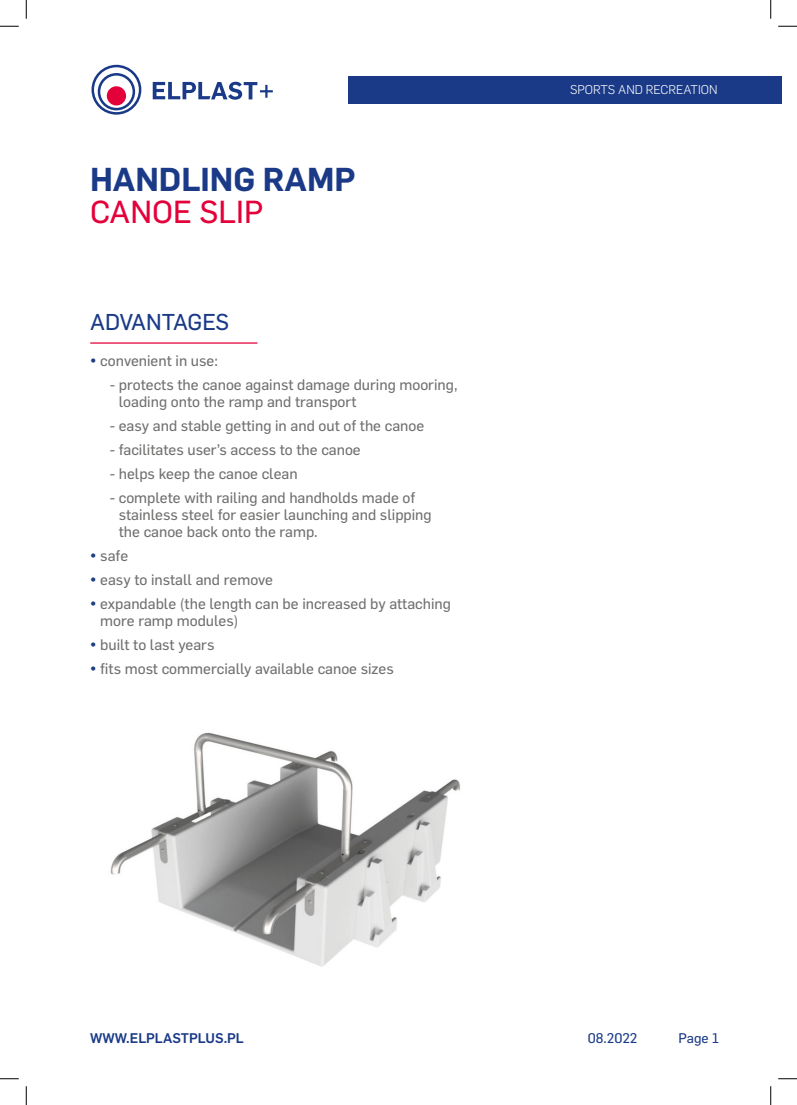
<style>
.page{position:relative;width:797px;height:1105px;background:#fff}
.page>*{position:absolute;margin:0;border:0;box-sizing:border-box;transform-origin:0 0}
._01_tytół{font:600 32.5px "Flama";color:#1a3a88}
._01_tytół-2{font:31.25px "Flama Basic";color:#e4013a}
._04_teksty_produkt{font:22.5px "Flama Basic";letter-spacing:-.015em;color:#1a3a88}
._05_tekst_szary_PUNK{font:15px/16.9px "Flama Basic";color:#70706f}
.t1{font:500 13.75px "Flama";color:#1a3a88}
.t2{font:13.75px "Flama Basic";color:#1a3a88}
.t3{font:300 12.5px "Flama";color:#fff}
.s1{font-family:"Flama";font-weight:600;color:#1f3d83}
</style>
<div class="page">
<img style="left:110px;top:732px;width:350px;height:235px">
<hr style="left:90px;top:342px;width:167px;height:2px;background:#e4013a">
<svg style="left:91px;top:65px;width:50px;height:50px"></svg>
<svg style="left:153px;top:82px;width:120px;height:18px"></svg>
<div style="left:348px;top:76px;width:433px;height:28px;background:#1a3a88"></div>
<svg style="left:0;top:25px;width:19px;height:2px"></svg>
<svg style="left:778px;top:25px;width:19px;height:2px"></svg>
<svg style="left:0;top:1078px;width:19px;height:1px"></svg>
<svg style="left:778px;top:1078px;width:19px;height:1px"></svg>
<svg style="left:25px;top:0;width:2px;height:19px"></svg>
<svg style="left:25px;top:1086px;width:2px;height:19px"></svg>
<svg style="left:770px;top:0;width:1px;height:19px"></svg>
<svg style="left:770px;top:1086px;width:1px;height:19px"></svg>
<p class="_01_tytół" style="left:90px;top:156px;width:267px">HANDLING RAMP</p>
<p class="_01_tytół-2" style="left:90px;top:190px;width:175px">CANOE SLIP</p>
<p class="_04_teksty_produkt" style="left:90px;top:306px;width:140px">ADVANTAGES</p>
<p class="_05_tekst_szary_PUNK" style="left:90px;top:352px;width:129px"><span class="s1">•</span> convenient in use:</p>
<p class="_05_tekst_szary_PUNK" style="left:119px;top:376px;width:340px;text-indent:-9px">- protects the canoe against damage during mooring, loading onto the ramp and transport</p>
<p class="_05_tekst_szary_PUNK" style="left:110px;top:416px;width:316px">- easy and stable getting in and out of the canoe</p>
<p class="_05_tekst_szary_PUNK" style="left:110px;top:440px;width:252px">- facilitates user’s access to the canoe</p>
<p class="_05_tekst_szary_PUNK" style="left:110px;top:464px;width:189px">- helps keep the canoe clean</p>
<p class="_05_tekst_szary_PUNK" style="left:119px;top:488px;width:314px;text-indent:-9px">- complete with railing and handholds made of stainless steel for easier launching and slipping the canoe back onto the ramp.</p>
<p class="_05_tekst_szary_PUNK" style="left:90px;top:546px;width:39px"><span class="s1">•</span> safe</p>
<p class="_05_tekst_szary_PUNK" style="left:90px;top:570px;width:184px"><span class="s1">•</span> easy to install and remove</p>
<p class="_05_tekst_szary_PUNK" style="left:100px;top:594px;width:352px;text-indent:-10px"><span class="s1">•</span> expandable (the length can be increased by attaching more ramp modules)</p>
<p class="_05_tekst_szary_PUNK" style="left:90px;top:635px;width:126px"><span class="s1">•</span> built to last years</p>
<p class="_05_tekst_szary_PUNK" style="left:90px;top:659px;width:305px"><span class="s1">•</span> fits most commercially available canoe sizes</p>
<p class="t3" style="left:570px;top:81px;width:149px">SPORTS AND RECREATION</p>
<p class="t1" style="left:90px;top:1028px;width:155px">WWW.ELPLASTPLUS.PL</p>
<p class="t2" style="left:588px;top:1028px;width:51px">08.2022</p>
<p class="t2" style="left:678px;top:1028px;width:42px">Page 1</p>
</div>
